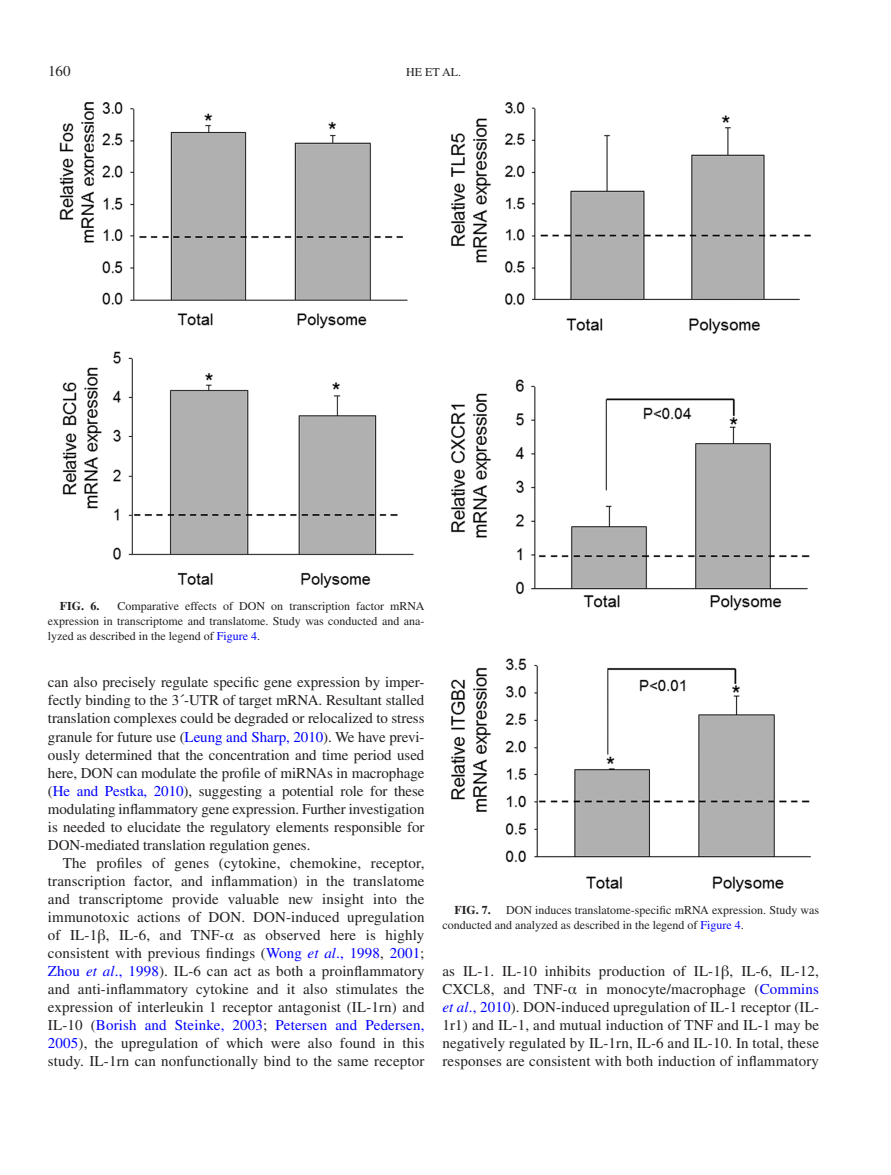
<style>
.page{position:relative;width:891px;height:1175px;background:#fff}
.page>*{position:absolute;margin:0;border:0;box-sizing:border-box;transform-origin:0 0}
.t1{font:15px/18px "Times LT Std";letter-spacing:.01em;color:#231f20;text-align:justify}
.t2{font:15px "Times";color:#231f20}
.t3{font:12px/15px "Times LT Std";color:#231f20;text-align:justify}
.t4{font:700 12px "Times";color:#231f20}
.s1{color:#00f}
.s2{font-family:"Gandhari Unicode"}
.s3{font-style:italic;color:#00f}
</style>
<div class="page">
<img style="left:59px;top:103px;width:354px;height:484px">
<img style="left:451px;top:103px;width:360px;height:788px">
<p class="t2" style="left:48px;top:62px;width:24px">160</p>
<p class="t3" style="left:406px;top:64px;width:56px">HE ET AL.</p>
<p class="t4" style="left:60px;top:599px;width:41px">FIG. 6.</p>
<p class="t3" style="left:48px;top:598px;width:378px;text-indent:70px">Comparative effects of DON on transcription factor mRNA expression in transcriptome and translatome. Study was conducted and ana&shy;lyzed as described in the legend of <span class="s1">Figure 4</span>.</p>
<p class="t1" style="left:48px;top:673px;width:378px">can also precisely regulate specific gene expression by imper&shy;fectly binding to the 3<span class="s2">´</span>-UTR of target mRNA. Resultant stalled translation complexes could be degraded or relocalized to stress granule for future use (<span class="s1">Leung and Sharp, 2010</span>). We have previ&shy;ously determined that the concentration and time period used here, DON can modulate the profile of miRNAs in macrophage (<span class="s1">He and Pestka, 2010</span>), suggesting a potential role for these modulating inflammatory gene expression. Further investigation is needed to elucidate the regulatory elements responsible for DON-mediated translation regulation genes.</p>
<p class="t1" style="left:48px;top:853px;width:378px;text-indent:15px">The profiles of genes (cytokine, chemokine, receptor, transcription factor, and inflammation) in the translatome and transcriptome provide valuable new insight into the immunotoxic actions of DON. DON-induced upregulation of IL-1<span class="s2">β</span>, IL-6, and TNF-<span class="s2">α</span> as observed here is highly consistent with previous findings (<span class="s1">Wong</span> <span class="s3">et al</span><span class="s1">., 1998</span>, <span class="s1">2001</span>; <span class="s1">Zhou</span> <span class="s3">et al</span><span class="s1">., 1998</span>). IL-6 can act as both a proinflammatory and anti-inflammatory cytokine and it also stimulates the expression of interleukin 1 receptor antagonist (IL-1rn) and IL-10 (<span class="s1">Borish and Steinke, 2003</span>; <span class="s1">Petersen and Pedersen, 2005</span>), the upregulation of which were also found in this study. IL-1rn can nonfunctionally bind to the same receptor</p>
<p class="t4" style="left:454px;top:903px;width:38px">FIG. 7.</p>
<p class="t3" style="left:442px;top:902px;width:378px;text-indent:64px">DON induces translatome-specific mRNA expression. Study was conducted and analyzed as described in the legend of <span class="s1">Figure 4</span>.</p>
<p class="t1" style="left:442px;top:961px;width:378px">as IL-1. IL-10 inhibits production of IL-1<span class="s2">β</span>, IL-6, IL-12, CXCL8, and TNF-<span class="s2">α</span> in monocyte/macrophage (<span class="s1">Commins </span><span class="s3">et al</span><span class="s1">., 2010</span>). DON-induced upregulation of IL-1 receptor (IL-1r1) and IL-1, and mutual induction of TNF and IL-1 may be negatively regulated by IL-1rn, IL-6 and IL-10. In total, these responses are consistent with both induction of inflammatory</p>
</div>
